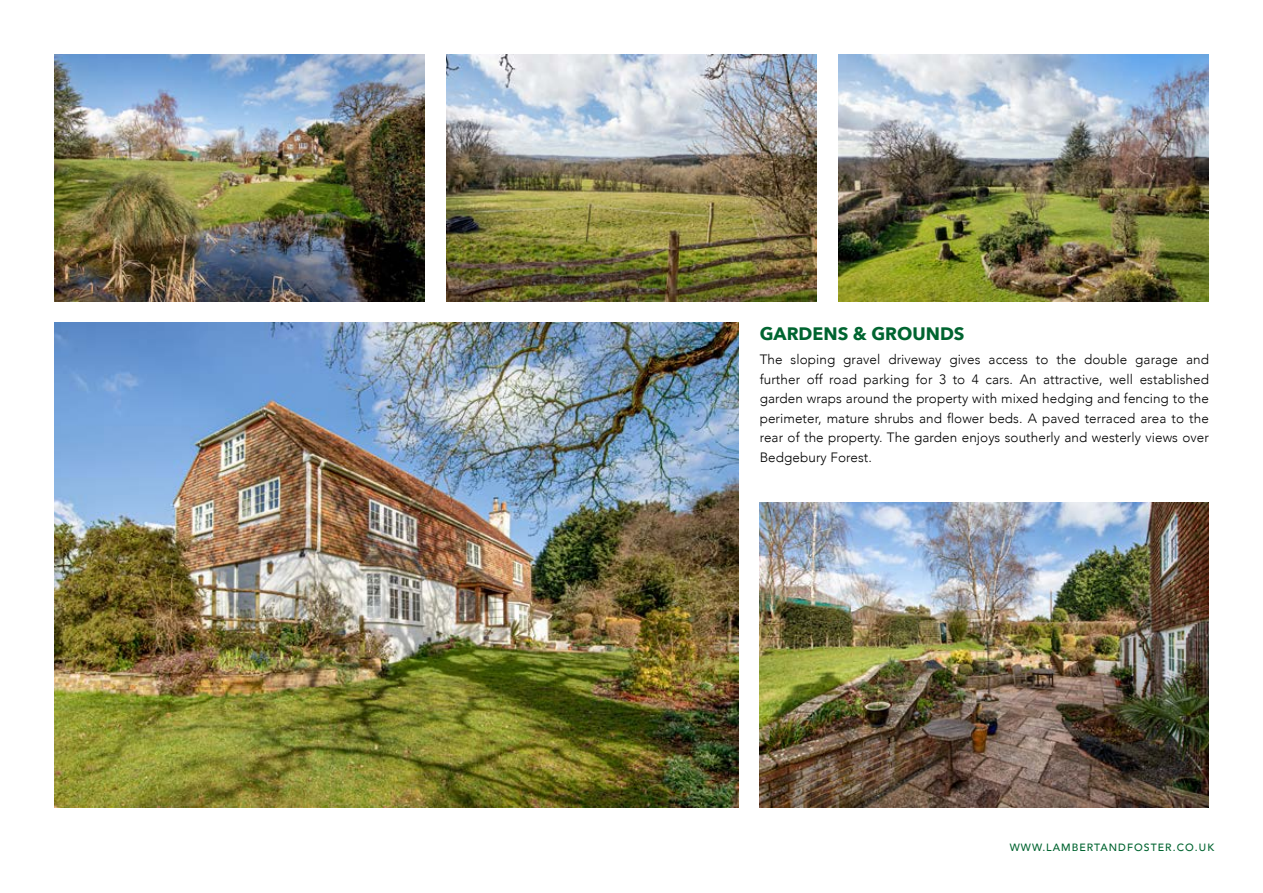
<style>
.page{position:relative;width:1263px;height:893px;background:#fff}
.page>*{position:absolute;margin:0;border:0;box-sizing:border-box;transform-origin:0 0}
.t1{font:700 18px "Avenir Next";color:#006430}
.t2{font:300 13.5px/19.5px "Avenir";letter-spacing:.005em;color:#000;text-align:justify}
.t3{font:500 10.5px "Avenir";letter-spacing:.1em;color:#006430}
</style>
<div class="page">
<img style="left:760px;top:502px;width:449px;height:306px">
<img style="left:54px;top:322px;width:684px;height:486px">
<img style="left:838px;top:54px;width:371px;height:247px">
<img style="left:54px;top:54px;width:371px;height:247px">
<img style="left:446px;top:54px;width:371px;height:247px">
<h1 class="t1" style="left:760px;top:318px;width:206px">GARDENS &amp; GROUNDS</h1>
<p class="t2" style="left:760px;top:350px;width:451px">The sloping gravel driveway gives access to the double garage and further off road parking for 3 to 4 cars. An attractive, well established garden wraps around the property with mixed hedging and fencing to the perimeter, mature shrubs and flower beds. A paved terraced area to the rear of the property. The garden enjoys southerly and westerly views over Bedgebury Forest.</p>
<p class="t3" style="left:1010px;top:838px;width:206px">WWW.LAMBERTANDFOSTER.CO.UK</p>
</div>
